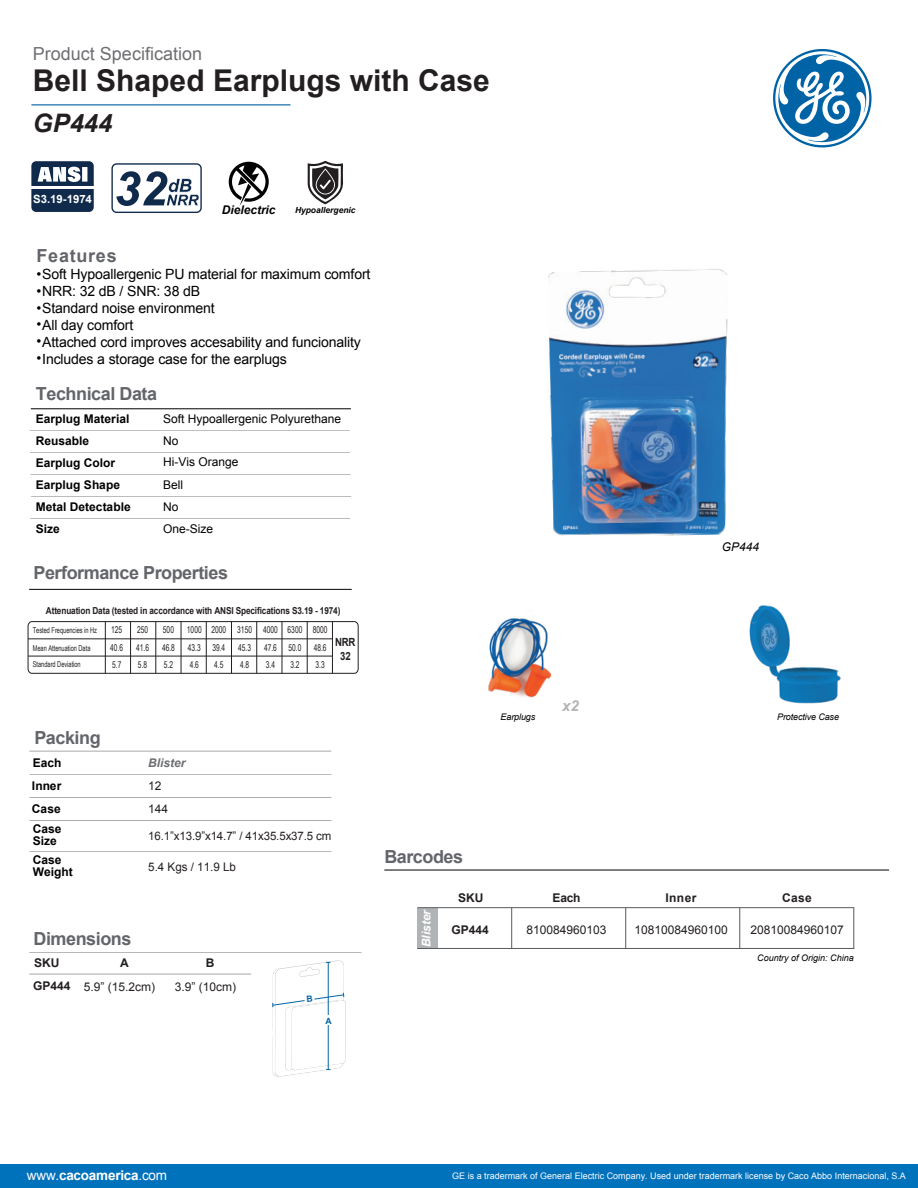
<style>
.page{position:relative;width:918px;height:1188px;background:#fff}
.page>*{position:absolute;margin:0;border:0;box-sizing:border-box;transform-origin:0 0}
.t1{font:700 30px "Arial";color:#231f20}
.t2{font:italic 700 25.5px "Arial";color:#231f20}
.t3{font:700 18px "Arial";letter-spacing:-.025em;color:#63656a}
.t4{font:18px "Arial";color:#6d6e71}
.t5{font:700 18px "Arial";letter-spacing:.04em;color:#63656a}
.t6{font:italic 700 15px "Arial";color:#b3b4b4}
.t7{font:14.1px "Arial";letter-spacing:-.01em;color:#000}
.t8{font:700 13.5px "Arial";letter-spacing:-.015em;color:#fff}
.t9{font:700 12px/12px "Arial";color:#000}
.t10{font:12px "Arial";color:#231f20}
.t11{font:12px "Arial";color:#000}
.t12{font:700 12px "Arial";color:#231f20}
.t13{font:italic 700 12px "Arial";color:#020202}
.t14{font:italic 700 12px "Arial";color:#fff}
.t15{font:italic 700 12px "Arial";color:#6d6e71}
.t16{font:italic 12px "Arial";color:#000}
.t17{font:11.85px "Arial";color:#231f20}
.t18{font:11.7px "Arial";letter-spacing:-.01em;color:#231f20}
.t19{font:700 11.4px "Arial";color:#fff}
.t20{font:700 11.25px/13.8px "Arial";color:#231f20;text-align:center;scale:.86 1}
.t21{font:700 9.6px "Arial";letter-spacing:-.015em;color:#231f20;scale:.86 1}
.t22{font:9.45px/17.7px "Arial Narrow";color:#231f20;text-align:justify;scale:.86 1}
.t23{font:9px "Arial";color:#fff}
.t24{font:italic 9px "Arial";letter-spacing:-.015em;color:#000}
.t25{font:700 8.7px "Arial";color:#0063a6}
.t26{font:italic 700 8.4px "Arial";color:#020202}
.t27{font:8.1px/16.4px "Arial Narrow";color:#231f20;scale:.86 1}
.s1{font-weight:700}
.s2{font-weight:400}
</style>
<div class="page">
<div style="left:0;top:1165px;width:918px;height:23px;background:#0072bc"></div>
<svg style="left:773px;top:49px;width:99px;height:98px"></svg>
<hr style="left:384px;top:870px;width:505px;height:1px;background:#000">
<div style="left:417px;top:908px;width:21px;height:40px;background:#b1b4b6"></div>
<hr style="left:417px;top:907px;width:437px;height:1px;background:#595a5c">
<hr style="left:417px;top:948px;width:437px;height:1px;background:#595a5c">
<hr style="left:625px;top:908px;width:1px;height:40px;background:#595a5c">
<hr style="left:854px;top:908px;width:1px;height:40px;background:#595a5c">
<hr style="left:511px;top:908px;width:1px;height:40px;background:#595a5c">
<hr style="left:740px;top:908px;width:1px;height:40px;background:#595a5c">
<img style="left:548px;top:269px;width:180px;height:267px">
<img style="left:749px;top:605px;width:92px;height:99px">
<hr style="left:29px;top:974px;width:222px;height:1px;background:#000">
<hr style="left:29px;top:952px;width:332px;height:1px;background:#000">
<hr style="left:29px;top:589px;width:323px;height:1px;background:#000">
<div style="left:28px;top:621px;width:331px;height:53px;border:1px solid #231f20;border-radius:4px"></div>
<hr style="left:28px;top:656px;width:305px;height:1px;background:#231f20">
<hr style="left:28px;top:638px;width:305px;height:1px;background:#231f20">
<hr style="left:332px;top:622px;width:1px;height:51px;background:#231f20">
<hr style="left:105px;top:622px;width:1px;height:51px;background:#231f20">
<hr style="left:130px;top:622px;width:1px;height:51px;background:#231f20">
<hr style="left:155px;top:622px;width:1px;height:51px;background:#231f20">
<hr style="left:181px;top:622px;width:1px;height:51px;background:#231f20">
<hr style="left:206px;top:622px;width:1px;height:51px;background:#231f20">
<hr style="left:231px;top:622px;width:1px;height:51px;background:#231f20">
<hr style="left:256px;top:622px;width:1px;height:51px;background:#231f20">
<hr style="left:281px;top:622px;width:1px;height:51px;background:#231f20">
<hr style="left:307px;top:622px;width:1px;height:51px;background:#231f20">
<hr style="left:29px;top:774px;width:302px;height:1px;background:#000">
<hr style="left:29px;top:751px;width:302px;height:1px;background:#000">
<hr style="left:29px;top:797px;width:302px;height:1px;background:#000">
<hr style="left:29px;top:820px;width:302px;height:1px;background:#000">
<hr style="left:29px;top:851px;width:302px;height:1px;background:#000">
<img style="left:488px;top:618px;width:64px;height:80px">
<hr style="left:31px;top:409px;width:320px;height:1px;background:#000">
<hr style="left:31px;top:475px;width:320px;height:1px;background:#000">
<hr style="left:30px;top:453px;width:320px;height:1px;background:#000">
<hr style="left:30px;top:519px;width:320px;height:1px;background:#000">
<hr style="left:30px;top:431px;width:320px;height:1px;background:#000">
<hr style="left:31px;top:497px;width:320px;height:1px;background:#000">
<div style="left:111px;top:163px;width:91px;height:50px;border:1px solid #0f2a4b;border-radius:5px"></div>
<div style="left:31px;top:161px;width:63px;height:51px;background:#0f2a4b;border-radius:5px"></div>
<svg style="left:38px;top:167px;width:49px;height:15px"></svg>
<hr style="left:31px;top:186px;width:63px;height:3px;background:#fff">
<svg style="left:116px;top:171px;width:83px;height:35px"></svg>
<svg style="left:229px;top:162px;width:40px;height:44px"></svg>
<svg style="left:308px;top:161px;width:35px;height:43px"></svg>
<hr style="left:31px;top:104px;width:260px;height:1px;background:#0063a6">
<svg style="left:272px;top:960px;width:74px;height:117px"></svg>
<p class="t4" style="left:33px;top:42px;width:171px">Product Specification</p>
<h1 class="t1" style="left:33px;top:61px;width:458px">Bell Shaped Earplugs with Case</h1>
<h2 class="t2" style="left:33px;top:107px;width:81px">GP444</h2>
<p class="t19" style="left:33px;top:192px;width:60px">S3.19-1974</p>
<p class="t13" style="left:222px;top:202px;width:55px">Dielectric</p>
<p class="t26" style="left:295px;top:205px;width:62px">Hypoallergenic</p>
<p class="t5" style="left:37px;top:244px;width:82px">Features</p>
<p class="t7" style="left:36px;top:265px;width:336px">•Soft Hypoallergenic PU material for maximum comfort</p>
<p class="t7" style="left:36px;top:282px;width:165px">•NRR: 32 dB / SNR: 38 dB</p>
<p class="t7" style="left:36px;top:299px;width:180px">•Standard noise environment</p>
<p class="t7" style="left:36px;top:316px;width:98px">•All day comfort</p>
<p class="t7" style="left:36px;top:333px;width:326px">•Attached cord improves accesability and funcionality</p>
<p class="t7" style="left:36px;top:349px;width:252px">•Includes a storage case for the earplugs</p>
<p class="t3" style="left:36px;top:382px;width:123px">Technical Data</p>
<p class="t9" style="left:36px;top:413px;width:95px">Earplug Material</p>
<p class="t11" style="left:163px;top:411px;width:180px">Soft Hypoallergenic Polyurethane</p>
<p class="t9" style="left:36px;top:435px;width:55px">Reusable</p>
<p class="t11" style="left:163px;top:433px;width:17px">No</p>
<p class="t9" style="left:36px;top:457px;width:81px">Earplug Color</p>
<p class="t11" style="left:163px;top:454px;width:77px">Hi-Vis Orange</p>
<p class="t9" style="left:36px;top:479px;width:86px">Earplug Shape</p>
<p class="t11" style="left:163px;top:477px;width:22px">Bell</p>
<p class="t9" style="left:36px;top:501px;width:96px">Metal Detectable</p>
<p class="t11" style="left:163px;top:499px;width:17px">No</p>
<p class="t9" style="left:36px;top:523px;width:26px">Size</p>
<p class="t11" style="left:163px;top:521px;width:52px">One-Size</p>
<p class="t3" style="left:33px;top:561px;width:196px">Performance Properties</p>
<p class="t21" style="left:46px;top:604px;width:344px">Attenuation Data (tested in accordance with ANSI Specifications S3.19 - 1974)</p>
<p class="t27" style="left:33px;top:622px;width:76px">Tested Frequencies in Hz</p>
<p class="t27" style="left:33px;top:640px;width:69px">Mean Attenuation Data<br>Standard Deviation</p>
<p class="t22" style="left:110px;top:620px;width:17px">125<br>40.6<br>5.7</p>
<p class="t22" style="left:136px;top:620px;width:17px">250<br>41.6<br>5.8</p>
<p class="t22" style="left:162px;top:620px;width:17px">500<br>46.8<br>5.2</p>
<p class="t22" style="left:187px;top:620px;width:19px">1000<br>43.3<br>4.6</p>
<p class="t22" style="left:211px;top:620px;width:19px">2000<br>39.4<br>4.5</p>
<p class="t22" style="left:237px;top:620px;width:19px">3150<br>45.3<br>4.8</p>
<p class="t22" style="left:263px;top:620px;width:19px">4000<br>47.6<br>3.4</p>
<p class="t22" style="left:288px;top:620px;width:19px">6300<br>50.0<br>3.2</p>
<p class="t22" style="left:313px;top:620px;width:19px">8000<br>48.6<br>3.3</p>
<p class="t20" style="left:335px;top:635px;width:25px">NRR<br>32</p>
<p class="t3" style="left:34px;top:726px;width:68px">Packing</p>
<p class="t9" style="left:33px;top:757px;width:30px">Each</p>
<p class="t9" style="left:32px;top:780px;width:31px">Inner</p>
<p class="t9" style="left:32px;top:803px;width:30px">Case</p>
<p class="t9" style="left:33px;top:823px;width:30px">Case<br>Size</p>
<p class="t9" style="left:33px;top:854px;width:41px">Case<br>Weight</p>
<p class="t15" style="left:148px;top:755px;width:39px">Blister</p>
<p class="t10" style="left:148px;top:778px;width:15px">12</p>
<p class="t10" style="left:148px;top:801px;width:22px">144</p>
<p class="t18" style="left:148px;top:828px;width:185px">16.1”x13.9”x14.7” / 41x35.5x37.5 cm</p>
<p class="t17" style="left:148px;top:859px;width:89px">5.4 Kgs / 11.9 Lb</p>
<p class="t3" style="left:33px;top:927px;width:99px">Dimensions</p>
<p class="t12" style="left:120px;top:955px;width:10px">A</p>
<p class="t12" style="left:206px;top:955px;width:10px">B</p>
<p class="t10" style="left:33px;top:978px;width:124px"><span class="s1">GP444</span> 5.9” (15.2cm)</p>
<p class="t10" style="left:175px;top:978px;width:63px">3.9” (10cm)</p>
<p class="t12" style="left:34px;top:955px;width:27px">SKU</p>
<p class="t25" style="left:325px;top:1015px;width:8px">A</p>
<p class="t6" style="left:562px;top:696px;width:18px">x2</p>
<p class="t16" style="left:722px;top:539px;width:39px">GP444</p>
<p class="t24" style="left:501px;top:711px;width:36px">Earplugs</p>
<p class="t24" style="left:777px;top:711px;width:63px">Protective Case</p>
<p class="t3" style="left:384px;top:845px;width:80px">Barcodes</p>
<p class="t14" style="left:418px;top:947px;width:40px;rotate:-90deg">Blister</p>
<p class="t12" style="left:458px;top:890px;width:27px">SKU</p>
<p class="t12" style="left:553px;top:890px;width:29px">Each</p>
<p class="t12" style="left:665px;top:890px;width:33px">Inner</p>
<p class="t12" style="left:782px;top:890px;width:31px">Case</p>
<p class="t12" style="left:451px;top:922px;width:39px">GP444</p>
<p class="t10" style="left:526px;top:922px;width:82px">810084960103</p>
<p class="t10" style="left:635px;top:922px;width:95px">10810084960100</p>
<p class="t10" style="left:750px;top:922px;width:95px">20810084960107</p>
<p class="t24" style="left:757px;top:952px;width:98px">Country of Origin: China</p>
<p class="t8" style="left:27px;top:1166px;width:142px"><span class="s2">www.</span>cacoamerica<span class="s2">.com</span></p>
<p class="t23" style="left:452px;top:1170px;width:455px">GE is a tradermark of General Electric Company. Used under tradermark license by Caco Abbo Internacional, S.A</p>
</div>
